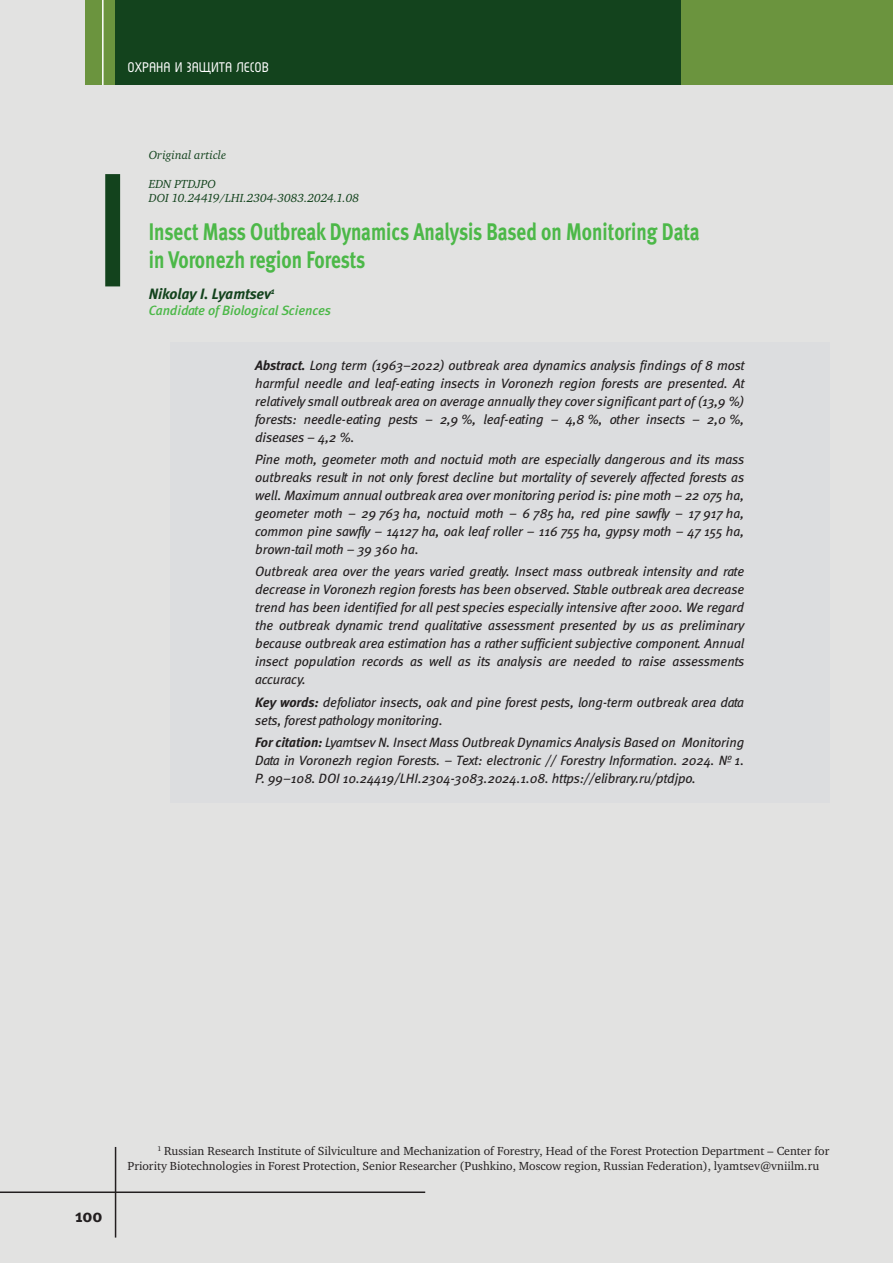
<style>
.page{position:relative;width:893px;height:1263px;background:#e2e2e1}
.page>*{position:absolute;margin:0;border:0;box-sizing:border-box;transform-origin:0 0}
.Zag_1{font:24px/28.8px "Meta Bold LFC";color:#4cb848;scale:.8 1}
.t1{font:18px "Meta Bold C";color:#231f20}
.t2{font:700 16.5px "Magic C";color:#fff}
.Zag_Avtor{font:italic 15px "Meta Bold C";letter-spacing:-.005em;color:#13431d}
.Annotaciya{font:italic 13.5px/18px "Meta Book C";letter-spacing:-.01em;color:#231f20;text-align:justify}
.Zag_Avtor_01{font:italic 13.5px "Meta Medium C";letter-spacing:-.01em;color:#4cb848}
.Primechanie{font:12px/14.4px "Charter C";color:#231f20}
.UDK{font:italic 12px "Charter C";color:#13431d}
.s1{font-family:"Meta Bold C"}
</style>
<div class="page">
<div style="left:85px;top:0;width:808px;height:85px;background:#6b943e"></div>
<div style="left:115px;top:0;width:565px;height:85px;background:#13431d"></div>
<hr style="left:102px;top:0;width:2px;height:85px;background:#fff">
<hr style="left:0;top:1191px;width:425px;height:2px;background:#231f20">
<hr style="left:115px;top:1147px;width:1px;height:90px;background:#231f20">
<div style="left:105px;top:174px;width:15px;height:112px;background:#13431d"></div>
<div style="left:170px;top:342px;width:659px;height:120px;background:#dcdddf"></div>
<div style="left:170px;top:436px;width:659px;height:138px;background:#dcdddf"></div>
<div style="left:170px;top:549px;width:659px;height:155px;background:#dcdddf"></div>
<div style="left:170px;top:679px;width:659px;height:66px;background:#dcdddf"></div>
<div style="left:170px;top:719px;width:659px;height:84px;background:#dcdddf"></div>
<p class="t2" style="left:128px;top:60px;width:143px">ОХРАНА И ЗАЩИТА ЛЕСОВ</p>
<p class="UDK" style="left:149px;top:148px;width:79px">Original аrticle</p>
<p class="UDK" style="left:149px;top:177px;width:69px">EDN PTDJPO</p>
<p class="UDK" style="left:149px;top:191px;width:212px">DOI 10.24419/LHI.2304-3083.2024.1.08</p>
<p class="Zag_1" style="left:149px;top:217px;width:690px">Insect Mass Outbreak Dynamics Analysis Based on Monitoring Data in Voronezh region Forests</p>
<p class="Zag_Avtor" style="left:149px;top:285px;width:128px">Nikolay I. Lyamtsev<sup>1</sup></p>
<p class="Zag_Avtor_01" style="left:149px;top:303px;width:184px">Candidate of Biological Sciences</p>
<p class="Annotaciya" style="left:255px;top:356px;width:491px"><span class="s1">Abstract.</span> Long term (1963–2022) outbreak area dynamics analysis findings of 8 most harmful needle and leaf-eating insects in Voronezh region forests are presented. At relatively small outbreak area on average annually they cover significant part of (13,9 %) forests: needle-eating pests – 2,9 %, leaf-eating – 4,8 %, other insects – 2,0 %, diseases – 4,2 %.</p>
<p class="Annotaciya" style="left:255px;top:450px;width:491px">Pine moth, geometer moth and noctuid moth are especially dangerous and its mass outbreaks result in not only forest decline but mortality of severely affected forests as well. Maximum annual outbreak area over monitoring period is: pine moth – 22 075 hа, geometer moth – 29 763 hа, noctuid moth – 6 785 hа, red pine sawfly – 17 917 hа, common pine sawfly – 14127 hа, oak leaf roller – 116 755 hа, gypsy moth – 47 155 hа, brown-tail moth – 39 360 hа.</p>
<p class="Annotaciya" style="left:255px;top:563px;width:491px">Outbreak area over the years varied greatly. Insect mass outbreak intensity and rate decrease in Voronezh region forests has been observed. Stable outbreak area decrease trend has been identified for all pest species especially intensive after 2000. We regard the outbreak dynamic trend qualitative assessment presented by us as preliminary because outbreak area estimation has a rather sufficient subjective component. Annual insect population records as well as its analysis are needed to raise assessments accuracy.</p>
<p class="Annotaciya" style="left:255px;top:693px;width:490px"><span class="s1">Key words:</span> defoliator insects, oak and pine forest pests, long-term outbreak area data sets, forest pathology monitoring.</p>
<p class="Annotaciya" style="left:255px;top:733px;width:491px"><span class="s1">For citation:</span> Lyamtsev N. Insect Mass Outbreak Dynamics Analysis Based on Monitoring Data in Voronezh region Forests. – Text: electronic // Forestry Information. 2024. № 1.<br>Р. 99–108. DOI 10.24419/LHI.2304-3083.2024.1.08. https://elibrary.ru/ptdjpo.</p>
<h2 class="t1" style="left:75px;top:1205px;width:29px">100</h2>
<p class="Primechanie" style="left:128px;top:1144px;width:703px;text-indent:30px"><sup>1</sup> Russian Research Institute of Silviculture and Mechanization of Forestry, Head of the Forest Protection Department – Center for<br>Priority Biotechnologies in Forest Protection, Senior Researcher (Pushkino, Moscow region, Russian Federation), lyamtsev@vniilm.ru</p>
</div>
